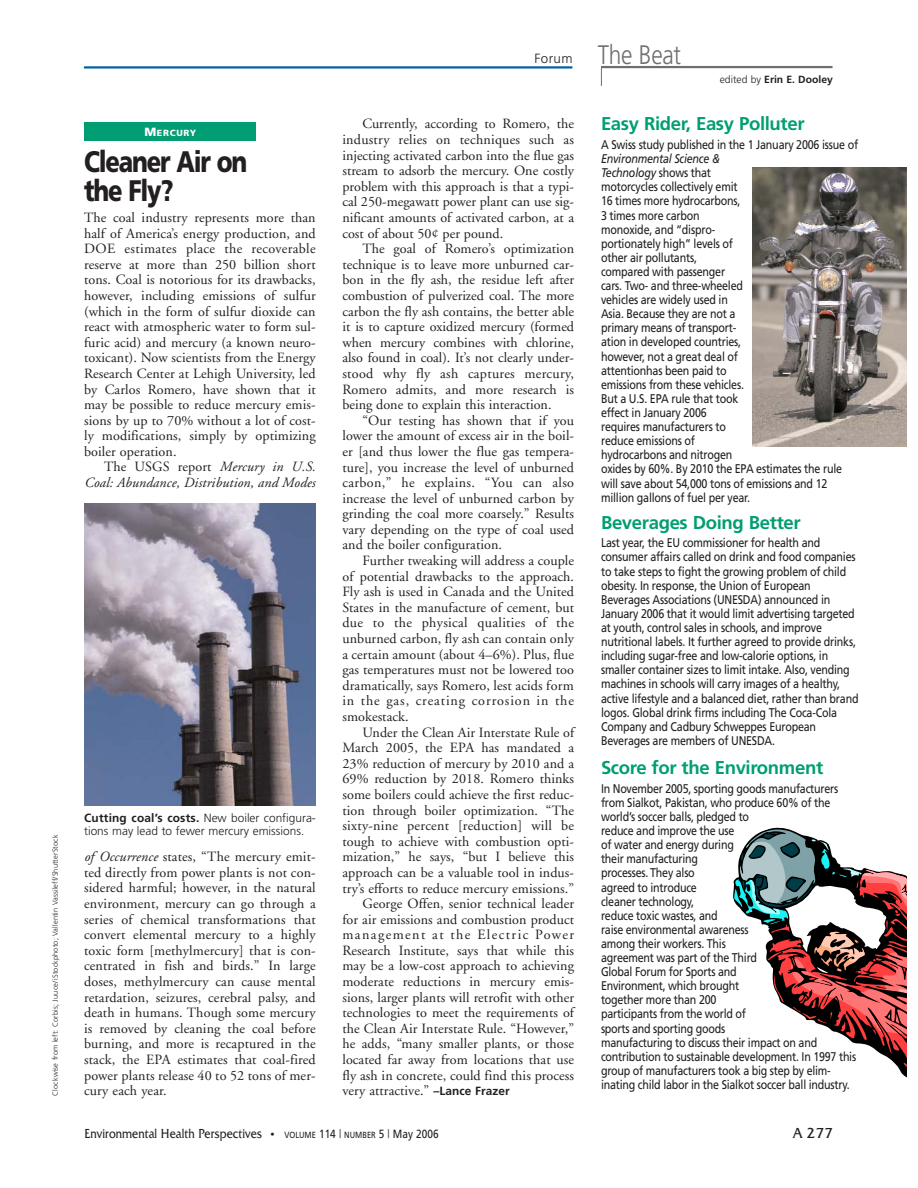
<style>
.page{position:relative;width:918px;height:1188px;background:#fff}
.page>*{position:absolute;margin:0;border:0;box-sizing:border-box;transform-origin:0 0}
.t1{font:900 29.7px/28.7px "Frutiger";letter-spacing:-.05em;color:#231f20;scale:.8 1}
.t2{font:300 26.7px "Frutiger";letter-spacing:-.01em;color:#6c6e70;scale:.85 1}
.t3{font:700 18.6px "Frutiger";letter-spacing:-.02em;color:#009e72}
.t4{font:14.85px "Friz Quadrata IT Cby BT";color:#231f20}
.t5{font:14.1px/15.6px "Adobe Garamond";letter-spacing:.005em;color:#231f20;text-align:justify}
.t6{font:italic 14.1px/15.6px "Adobe Garamond";letter-spacing:.01em;color:#231f20;text-align:right}
.t7{font:13.35px "Friz Quadrata IT Cby BT";color:#231f20;scale:.85 1}
.t8{font:300 13.35px "Frutiger";letter-spacing:.03em;color:#231f20}
.t9{font:12.6px/14.1px "Frutiger";letter-spacing:-.02em;color:#231f20;scale:.85 1}
.t10{font:300 11.85px/13.4px "Frutiger";color:#231f20}
.t11{font:700 10.35px "Frutiger";color:#231f20}
.t12{font:900 8.85px "Frutiger";letter-spacing:.08em;color:#fff}
.t13{font:300 7.35px "Frutiger";letter-spacing:.015em;color:#231f20}
.s1{font-size:11.85px}
.s2{font-style:normal}
.s3{font-weight:700}
.s4{font-style:italic}
.s5{font-family:"Frutiger";font-weight:700;font-size:11.85px}
.s6{font-weight:300}
.s7{font-size:10.35px}
.s8{font-family:"Frutiger";font-size:8.85px}
.s9{font-family:"Frutiger";font-size:11.85px}
.s10{font-family:"Frutiger";font-weight:300;font-size:11.85px}
</style>
<div class="page">
<svg style="left:734px;top:829px;width:173px;height:249px"></svg>
<hr style="left:84px;top:66px;width:488px;height:3px;background:#0061a3">
<hr style="left:601px;top:66px;width:232px;height:2px;background:#6c6e70">
<svg style="left:601px;top:68px;width:1px;height:18px"></svg>
<div style="left:85px;top:122px;width:171px;height:19px;background:#009e72"></div>
<img style="left:84px;top:504px;width:232px;height:302px">
<img style="left:753px;top:168px;width:154px;height:279px">
<p class="t13" style="left:52px;top:1096px;width:263px;rotate:-90deg">Clockwise from left: Corbis; Juuce/iStockphoto; Vallentin Vassileff/ShutterStock</p>
<p class="t12" style="left:144px;top:129px;width:54px"><span class="s1">M</span>ERCURY</p>
<h1 class="t1" style="left:84px;top:150px;width:206px">Cleaner Air on the Fly?</h1>
<p class="t5" style="left:84px;top:211px;width:233px">The coal industry represents more than half of America’s energy production, and DOE estimates place the recoverable reserve at more than 250 billion short tons. Coal is notorious for its drawbacks, however, including emissions of sulfur (which in the form of sulfur dioxide can react with atmospheric water to form sul&shy;furic acid) and mercury (a known neuro&shy;toxicant). Now scientists from the Energy Research Center at Lehigh University, led by Carlos Romero, have shown that it may be possible to reduce mercury emis&shy;sions by up to 70% without a lot of cost&shy;ly modifications, simply by optimizing boiler operation.</p>
<p class="t6" style="left:84px;top:461px;width:233px"><span class="s2">The USGS report</span> Mercury in U.S.<br>Coal: Abundance, Distribution, and Modes</p>
<p class="t10" style="left:84px;top:812px;width:233px"><span class="s3">Cutting coal’s costs.</span> New boiler configura&shy;tions may lead to fewer mercury emissions.</p>
<p class="t5" style="left:84px;top:850px;width:233px"><span class="s4">of Occurrence</span> states, “The mercury emit&shy;ted directly from power plants is not con&shy;sidered harmful; however, in the natural environment, mercury can go through a series of chemical transformations that convert elemental mercury to a highly toxic form [methylmercury] that is con&shy;centrated in fish and birds.” In large doses, methylmercury can cause mental retardation, seizures, cerebral palsy, and death in humans. Though some mercury is removed by cleaning the coal before burning, and more is recaptured in the stack, the EPA estimates that coal-fired power plants release 40 to 52 tons of mer&shy;cury each year.</p>
<p class="t8" style="left:535px;top:53px;width:39px">Forum</p>
<p class="t5" style="left:342px;top:117px;width:233px;text-indent:20px">Currently, according to Romero, the industry relies on techniques such as injecting activated carbon into the flue gas stream to adsorb the mercury. One costly problem with this approach is that a typi&shy;cal 250-megawatt power plant can use sig&shy;nificant amounts of activated carbon, at a cost of about 50¢ per pound.</p>
<p class="t5" style="left:342px;top:242px;width:233px;text-indent:20px">The goal of Romero’s optimization technique is to leave more unburned car&shy;bon in the fly ash, the residue left after combustion of pulverized coal. The more carbon the fly ash contains, the better able it is to capture oxidized mercury (formed when mercury combines with chlorine, also found in coal). It’s not clearly under&shy;stood why fly ash captures mercury, Romero admits, and more research is being done to explain this interaction.</p>
<p class="t5" style="left:342px;top:414px;width:233px;text-indent:20px">“Our testing has shown that if you lower the amount of excess air in the boil&shy;er [and thus lower the flue gas tempera&shy;ture], you increase the level of unburned carbon,” he explains. “You can also increase the level of unburned carbon by grinding the coal more coarsely.” Results vary depending on the type of coal used and the boiler configuration.</p>
<p class="t5" style="left:342px;top:554px;width:233px;text-indent:20px">Further tweaking will address a couple of potential drawbacks to the approach.<br>Fly ash is used in Canada and the United States in the manufacture of cement, but due to the physical qualities of the unburned carbon, fly ash can contain only a certain amount (about 4–6%). Plus, flue gas temperatures must not be lowered too dramatically, says Romero, lest acids form in the gas, creating corrosion in the smokestack.</p>
<p class="t5" style="left:342px;top:726px;width:233px;text-align:right">Under the Clean Air Interstate Rule of March 2005, the EPA has mandated a 23% reduction of mercury by 2010 and a 69% reduction by 2018. Romero thinks some boilers could achieve the first reduc&shy;tion through boiler optimization. “The sixty-nine percent [reduction] will be tough to achieve with combustion opti&shy;mization,” he says, “but I believe this approach can be a valuable tool in indus&shy;try’s efforts to reduce mercury emissions.” George Offen, senior technical leader<br>for air emissions and combustion product management at the Electric Power Research Institute, says that while this may be a low-cost approach to achieving moderate reductions in mercury emis&shy;sions, larger plants will retrofit with other technologies to meet the requirements of the Clean Air Interstate Rule. “However,” he adds, “many smaller plants, or those located far away from locations that use fly ash in concrete, could find this process</p>
<p class="t5" style="left:342px;top:1084px;width:169px">very attractive.” <span class="s5">–Lance Frazer</span></p>
<h2 class="t2" style="left:598px;top:44px;width:100px">The Beat</h2>
<p class="t11" style="left:720px;top:76px;width:115px"><span class="s6">edited by</span> Erin E. Dooley</p>
<h3 class="t3" style="left:601px;top:116px;width:205px">Easy Rider, Easy Polluter</h3>
<p class="t9" style="left:601px;top:139px;width:304px">A Swiss study published in the 1 January 2006 issue of</p>
<p class="t9" style="left:601px;top:153px;width:285px"><span class="s4">Environmental Science &amp;<br>Technology</span> shows that<br>motorcycles collectively emit<br>16 times more hydrocarbons,<br>3 times more carbon<br>monoxide, and “dispro-<br>portionately high” levels of<br>other air pollutants,<br>compared with passenger<br>cars. Two- and three-wheeled<br>vehicles are widely used in<br>Asia. Because they are not a<br>primary means of transport-<br>ation in developed countries,<br>however, not a great deal of<br>attentionhas been paid to<br>emissions from these vehicles.<br>But a U.S. EPA rule that took<br>effect in January 2006<br>requires manufacturers to<br>reduce emissions of<br>hydrocarbons and nitrogen<br>oxides by 60%. By 2010 the EPA estimates the rule will save about 54,000 tons of emissions and 12 million gallons of fuel per year.</p>
<h3 class="t3" style="left:601px;top:515px;width:201px">Beverages Doing Better</h3>
<p class="t9" style="left:601px;top:537px;width:305px">Last year, the EU commissioner for health and consumer affairs called on drink and food companies to take steps to fight the growing problem of child obesity. In response, the Union of European Beverages Associations (UNESDA) announced in January 2006 that it would limit advertising targeted at youth, control sales in schools, and improve nutritional labels. It further agreed to provide drinks, including sugar-free and low-calorie options, in smaller container sizes to limit intake. Also, vending machines in schools will carry images of a healthy, active lifestyle and a balanced diet, rather than brand logos. Global drink firms including The Coca-Cola Company and Cadbury Schweppes European Beverages are members of UNESDA.</p>
<h3 class="t3" style="left:601px;top:760px;width:224px">Score for the Environment</h3>
<p class="t9" style="left:601px;top:782px;width:302px">In November 2005, sporting goods manufacturers from Sialkot, Pakistan, who produce 60% of the world’s soccer balls, pledged to<br>reduce and improve the use<br>of water and energy during<br>their manufacturing<br>processes. They also<br>agreed to introduce<br>cleaner technology,<br>reduce toxic wastes, and<br>raise environmental awareness<br>among their workers. This<br>agreement was part of the Third<br>Global Forum for Sports and<br>Environment, which brought<br>together more than 200<br>participants from the world of<br>sports and sporting goods<br>manufacturing to discuss their impact on and contribution to sustainable development. In 1997 this group of manufacturers took a big step by elim&shy;inating child labor in the Sialkot soccer ball industry.</p>
<p class="t7" style="left:85px;top:1128px;width:418px">Environmental Health Perspectives <span class="s7">•</span> <span class="s8">VOLUME</span> <span class="s9">114</span> <span class="s10">|</span> <span class="s8">NUMBER</span> <span class="s9">5</span> <span class="s10">|</span> <span class="s9">May 2006</span></p>
<p class="t4" style="left:793px;top:1127px;width:41px">A 277</p>
</div>
